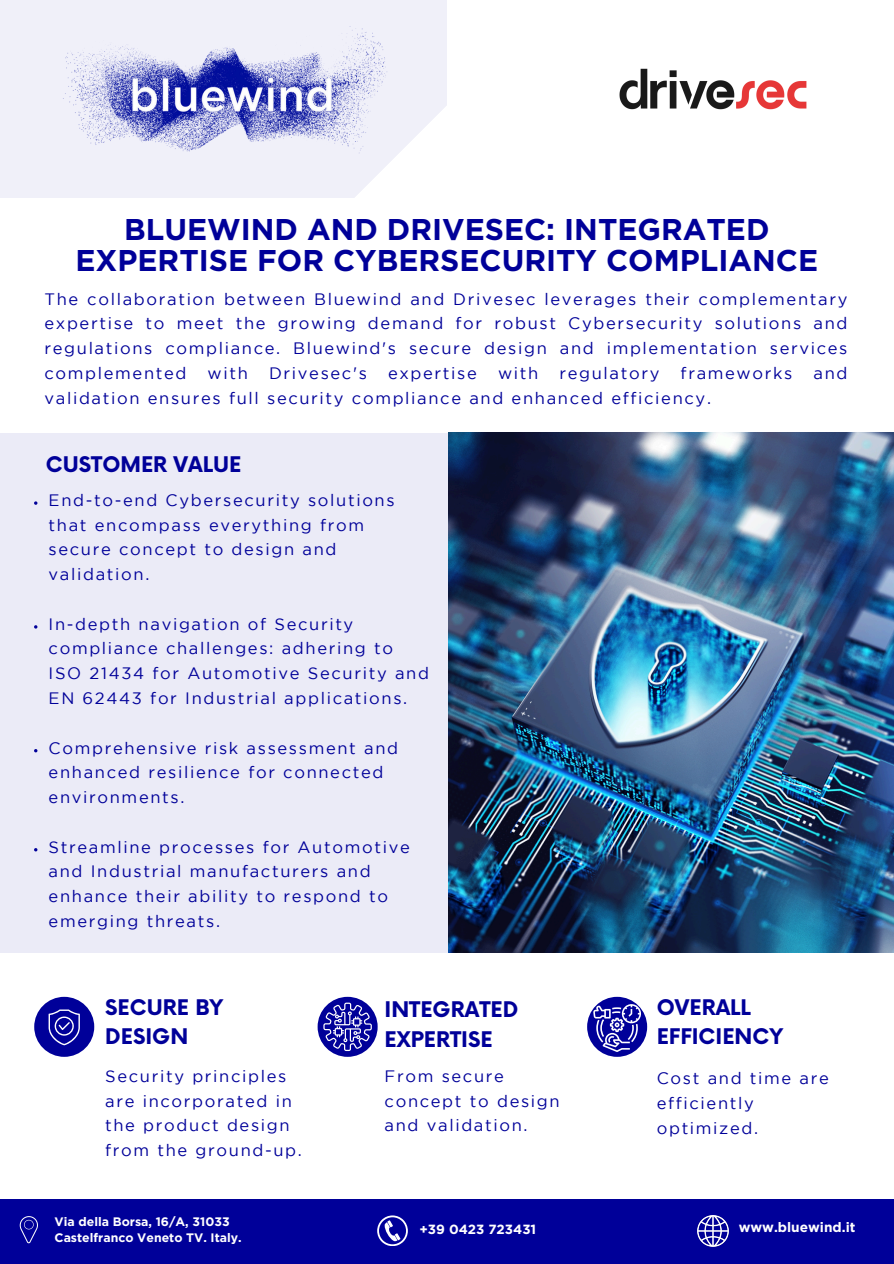
<style>
.page{position:relative;width:894px;height:1264px;background:#fff}
.page>*{position:absolute;margin:0;border:0;box-sizing:border-box;transform-origin:0 0}
.t1{font:700 30px/31.5px "Gotham";color:#009;text-align:center}
.t2{font:700 21px/29.2px "Now";color:#009}
.t3{font:16.5px/24.8px "Gotham";letter-spacing:.1em;color:#009}
.t4{font:700 13.65px "Gotham";color:#fff}
.t5{font:700 13.35px "Gotham";color:#fff}
.t6{font:700 12.3px/16.4px "Gotham";color:#fff}
</style>
<div class="page">
<div style="left:0;top:1198px;width:893px;height:65px;background:#009"></div>
<svg style="left:377px;top:1215px;width:30px;height:30px"></svg>
<img style="left:697px;top:1215px;width:31px;height:31px">
<svg style="left:20px;top:1216px;width:18px;height:27px"></svg>
<div style="left:0;top:0;width:446px;height:197px;background:#f0f0f9"></div>
<img style="left:63px;top:26px;width:324px;height:126px">
<svg style="left:327px;top:74px;width:120px;height:124px"></svg>
<div style="left:0;top:432px;width:449px;height:520px;background:#ebebf7"></div>
<div style="left:34px;top:996px;width:60px;height:60px;background:#009;border-radius:50%"></div>
<svg style="left:49px;top:1009px;width:31px;height:36px"></svg>
<img style="left:448px;top:432px;width:445px;height:520px">
<img style="left:619px;top:68px;width:188px;height:42px">
<div style="left:587px;top:996px;width:60px;height:60px;background:#009;border-radius:50%"></div>
<svg style="left:593px;top:1004px;width:48px;height:48px"></svg>
<div style="left:317px;top:996px;width:60px;height:60px;background:#009;border-radius:50%"></div>
<svg style="left:323px;top:1002px;width:48px;height:48px"></svg>
<svg style="left:34px;top:501px;width:3px;height:4px"></svg>
<p class="t1" style="left:75px;top:213px;width:744px">BLUEWIND AND DRIVESEC: INTEGRATED<br>EXPERTISE FOR CYBERSECURITY COMPLIANCE</p>
<h3 class="t3" style="left:44px;top:287px;width:804px;text-align:justify">The collaboration between Bluewind and Drivesec leverages their complementary expertise to meet the growing demand for robust Cybersecurity solutions and regulations compliance. Bluewind's secure design and implementation services complemented</h3>
<h3 class="t3" style="left:207px;top:362px;width:42px">with</h3>
<h3 class="t3" style="left:269px;top:362px;width:99px">Drivesec's</h3>
<h3 class="t3" style="left:388px;top:362px;width:90px">expertise</h3>
<h3 class="t3" style="left:498px;top:362px;width:42px">with</h3>
<h3 class="t3" style="left:559px;top:362px;width:102px">regulatory</h3>
<h3 class="t3" style="left:680px;top:362px;width:113px">frameworks</h3>
<h3 class="t3" style="left:813px;top:362px;width:35px">and</h3>
<h3 class="t3" style="left:44px;top:386px;width:668px">validation ensures full security compliance and enhanced efficiency.</h3>
<h3 class="t2" style="left:46px;top:451px;width:197px">CUSTOMER VALUE</h3>
<h2 class="t3" style="left:49px;top:489px;width:347px">End-to-end Cybersecurity solutions that encompass everything from secure concept to design and validation.</h2>
<h3 class="t3" style="left:49px;top:612px;width:382px">In-depth navigation of Security compliance challenges: adhering to ISO 21434 for Automotive Security and EN 62443 for Industrial applications.</h3>
<p class="t3" style="left:49px;top:736px;width:351px">Comprehensive risk assessment and enhanced resilience for connected environments.</p>
<h2 class="t3" style="left:49px;top:835px;width:362px">Streamline processes for Automotive and Industrial manufacturers and enhance their ability to respond to emerging threats.</h2>
<p class="t2" style="left:105px;top:994px;width:120px">SECURE BY<br>DESIGN</p>
<p class="t2" style="left:656px;top:994px;width:128px">OVERALL<br>EFFICIENCY</p>
<p class="t3" style="left:656px;top:1067px;width:174px">Cost and time are efficiently optimized.</p>
<p class="t2" style="left:384px;top:996px;width:135px">INTEGRATED<br>EXPERTISE</p>
<h2 class="t3" style="left:384px;top:1064px;width:176px">From secure concept to design and validation.</h2>
<h2 class="t3" style="left:105px;top:1064px;width:198px">Security principles are incorporated in the product design from the ground-up.</h2>
<h1 class="t6" style="left:55px;top:1212px;width:189px">Via della Borsa, 16/A, 31033<br>Castelfranco Veneto TV. Italy.</h1>
<p class="t5" style="left:419px;top:1221px;width:118px">+39 0423 723431</p>
<p class="t4" style="left:738px;top:1219px;width:118px">www.bluewind.it</p>
</div>
